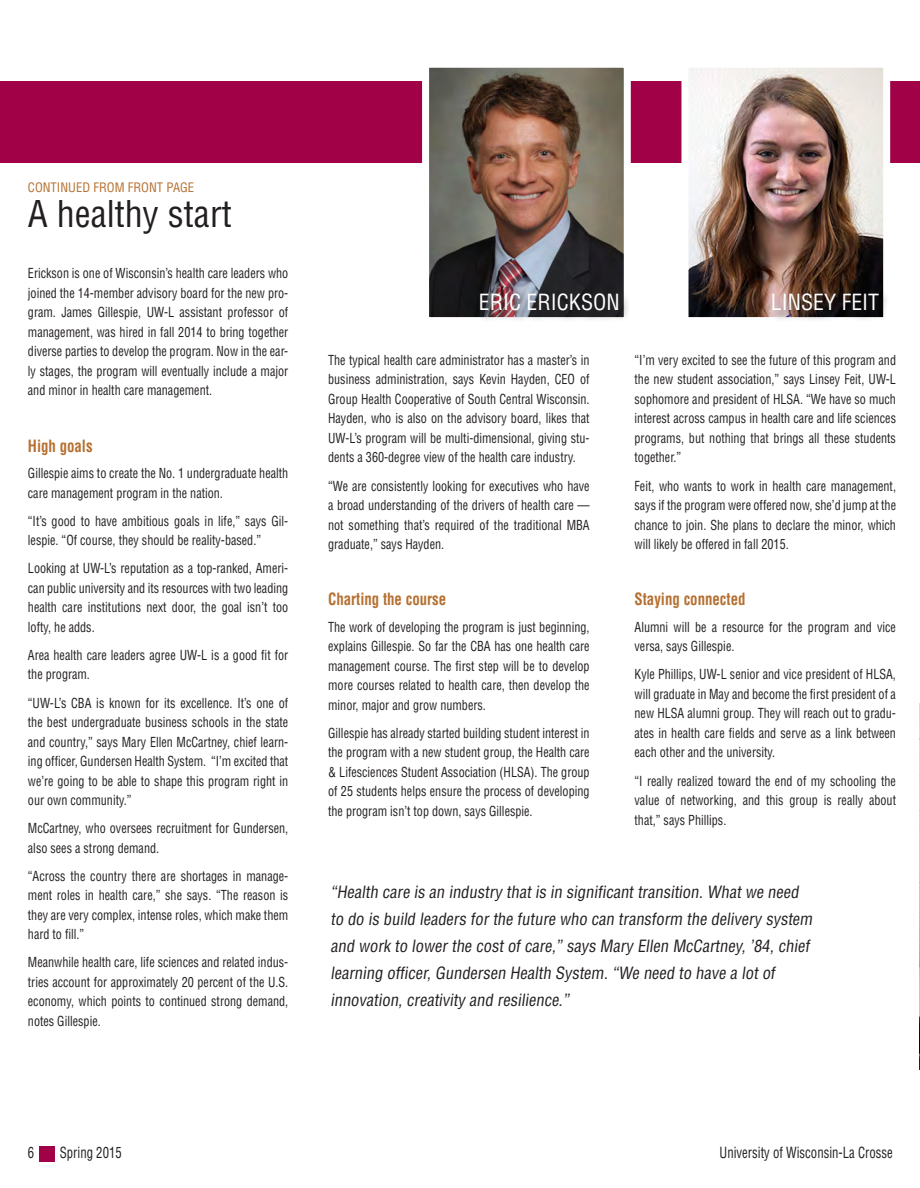
<style>
.page{position:relative;width:920px;height:1188px;background:#fff}
.page>*{position:absolute;margin:0;border:0;box-sizing:border-box;transform-origin:0 0}
.t1{font:condensed 36px "Helvetica LT Std";color:#231f20}
.t2{font:condensed 21.75px "Helvetica LT Std";color:#fff}
.t3{font:condensed 16.5px/27px "Helvetica LT Std";color:#231f20}
.t4{font:700 condensed 16.5px "Helvetica LT Std";color:#b57031;scale:.9 1}
.t5{font:condensed 15px "Helvetica LT Std";color:#231f20;scale:.85 1}
.t6{font:condensed 13.5px/19.5px "Helvetica LT Std";color:#231f20;text-align:justify;scale:.9 1}
.t7{font:condensed 12.75px "Helvetica LT Std";color:#b57031}
</style>
<div class="page">
<div style="left:0;top:82px;width:920px;height:81px;background:#a10146"></div>
<div style="left:39px;top:1146px;width:15px;height:15px;background:#a10146"></div>
<img style="left:689px;top:69px;width:193px;height:247px">
<div style="left:681px;top:61px;width:209px;height:263px;border:7px solid #fff"></div>
<div style="left:769px;top:290px;width:122px;height:33px;background:#231f20;opacity:.75"></div>
<img style="left:430px;top:69px;width:193px;height:247px">
<div style="left:422px;top:61px;width:209px;height:263px;border:7px solid #fff"></div>
<div style="left:476px;top:290px;width:154px;height:33px;background:#231f20;opacity:.75"></div>
<img style="left:919px;top:703px;width:1px;height:366px">
<p class="t7" style="left:28px;top:179px;width:168px">CONTINUED FROM FRONT PAGE</p>
<p class="t1" style="left:28px;top:191px;width:205px">A healthy start</p>
<p class="t6" style="left:28px;top:264px;width:291px">Erickson is one of Wisconsin’s health care leaders who joined the 14-member advisory board for the new pro&shy;gram. James Gillespie, UW-L assistant professor of management, was hired in fall 2014 to bring together diverse parties to develop the program. Now in the ear&shy;ly stages, the program will eventually include a major and minor in health care management.</p>
<p class="t4" style="left:28px;top:435px;width:73px">High goals</p>
<p class="t6" style="left:28px;top:463px;width:291px">Gillespie aims to create the No. 1 undergraduate health care management program in the nation.</p>
<p class="t6" style="left:28px;top:511px;width:291px">“It’s good to have ambitious goals in life,” says Gil&shy;lespie. “Of course, they should be reality-based.”</p>
<p class="t6" style="left:28px;top:558px;width:291px">Looking at UW-L’s reputation as a top-ranked, Ameri&shy;can public university and its resources with two leading health care institutions next door, the goal isn’t too lofty, he adds.</p>
<p class="t6" style="left:28px;top:645px;width:291px">Area health care leaders agree UW-L is a good fit for the program.</p>
<p class="t6" style="left:28px;top:693px;width:291px">“UW-L’s CBA is known for its excellence. It’s one of the best undergraduate business schools in the state and country,” says Mary Ellen McCartney, chief learn&shy;ing officer, Gundersen Health System. “I’m excited that we’re going to be able to shape this program right in our own community.”</p>
<p class="t6" style="left:28px;top:818px;width:291px">McCartney, who oversees recruitment for Gundersen, also sees a strong demand.</p>
<p class="t6" style="left:28px;top:866px;width:291px">“Across the country there are shortages in manage&shy;ment roles in health care,” she says. “The reason is they are very complex, intense roles, which make them hard to fill.”</p>
<p class="t6" style="left:28px;top:953px;width:291px">Meanwhile health care, life sciences and related indus&shy;tries account for approximately 20 percent of the U.S. economy, which points to continued strong demand, notes Gillespie.</p>
<p class="t2" style="left:479px;top:289px;width:142px">ERIC ERICKSON</p>
<p class="t2" style="left:771px;top:289px;width:110px">LINSEY FEIT</p>
<p class="t6" style="left:328px;top:350px;width:292px">The typical health care administrator has a master’s in business administration, says Kevin Hayden, CEO of Group Health Cooperative of South Central Wisconsin.<br>Hayden, who is also on the advisory board, likes that UW-L’s program will be multi-dimensional, giving stu&shy;dents a 360-degree view of the health care industry.</p>
<p class="t6" style="left:328px;top:476px;width:292px">“We are consistently looking for executives who have a broad understanding of the drivers of health care — not something that’s required of the traditional MBA graduate,” says Hayden.</p>
<p class="t4" style="left:328px;top:589px;width:133px">Charting the course</p>
<p class="t6" style="left:328px;top:617px;width:292px">The work of developing the program is just beginning, explains Gillespie. So far the CBA has one health care management course. The first step will be to develop more courses related to health care, then develop the minor, major and grow numbers.</p>
<p class="t6" style="left:328px;top:723px;width:292px">Gillespie has already started building student interest in the program with a new student group, the Health care &amp; Lifesciences Student Association (HLSA). The group of 25 students helps ensure the process of developing the program isn’t top down, says Gillespie.</p>
<p class="t6" style="left:634px;top:350px;width:292px">“I’m very excited to see the future of this program and the new student association,” says Linsey Feit, UW-L sophomore and president of HLSA. “We have so much interest across campus in health care and life sciences programs, but nothing that brings all these students together.”</p>
<p class="t6" style="left:634px;top:476px;width:292px">Feit, who wants to work in health care management, says if the program were offered now, she’d jump at the chance to join. She plans to declare the minor, which will likely be offered in fall 2015.</p>
<p class="t4" style="left:634px;top:589px;width:125px">Staying connected</p>
<p class="t6" style="left:634px;top:617px;width:292px">Alumni will be a resource for the program and vice versa, says Gillespie.</p>
<p class="t6" style="left:634px;top:665px;width:292px">Kyle Phillips, UW-L senior and vice president of HLSA, will graduate in May and become the first president of a new HLSA alumni group. They will reach out to gradu&shy;ates in health care fields and serve as a link between each other and the university.</p>
<p class="t6" style="left:634px;top:771px;width:292px">“I really realized toward the end of my schooling the value of networking, and this group is really about that,” says Phillips.</p>
<p class="t3" style="left:330px;top:878px;width:486px">“Health care is an industry that is in significant transition. What we need to do is build leaders for the future who can transform the delivery system and work to lower the cost of care,” says Mary Ellen McCartney, ’84, chief learning officer, Gundersen Health System. “We need to have a lot of innovation, creativity and resilience.”</p>
<p class="t5" style="left:28px;top:1143px;width:9px">6</p>
<p class="t5" style="left:60px;top:1143px;width:74px">Spring 2015</p>
<p class="t5" style="left:719px;top:1143px;width:205px">University of Wisconsin-La Crosse</p>
</div>
